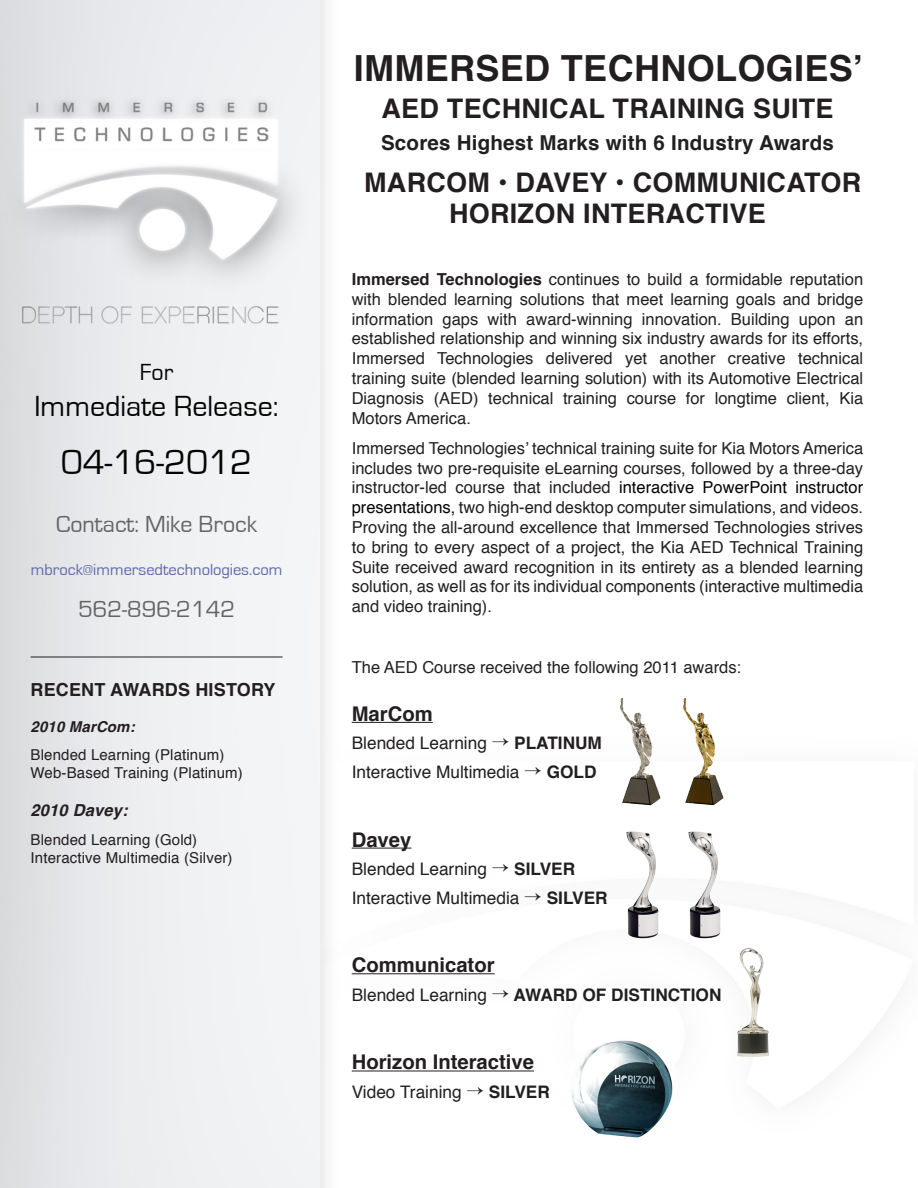
<style>
.page{position:relative;width:918px;height:1188px;background:#fff}
.page>*{position:absolute;margin:0;border:0;box-sizing:border-box;transform-origin:0 0}
.t1{font:700 36px "Helvetica";letter-spacing:.01em;color:#231f20}
.t2{font:36px "Eurostile";color:#040503}
.t3{font:30px "Eurostile";color:#040503}
.t4{font:700 27px/31.5px "Helvetica";letter-spacing:.01em;color:#231f20;text-align:center}
.t5{font:24px "Eurostile";color:#646464}
.t6{font:24px "Eurostile";color:#040503}
.t7{font:700 20.55px "Helvetica";letter-spacing:.01em;color:#231f20}
.t8{font:700 20.25px "Helvetica";color:#231f20}
.t9{font:700 18px "Helvetica";letter-spacing:.01em;color:#231f20}
.t10{font:17.25px "Helvetica";color:#231f20}
.t11{font:700 17.25px "Helvetica";color:#231f20}
.t12{font:16.5px/19.8px "Helvetica";color:#231f20;text-align:justify}
.t13{font:16.5px "Eurostile";color:#6168a7}
.t14{font:italic 700 16.5px "Helvetica";letter-spacing:.01em;color:#231f20}
.t15{font:15px/18px "Helvetica";letter-spacing:.01em;color:#231f20}
.t16{font:italic 700 15px "Helvetica";letter-spacing:.01em;color:#231f20}
.s1{font-weight:700}
.s2{color:#040503}
.s3{font-weight:400}
</style>
<div class="page">
<img style="left:0;top:0;width:890px;height:1188px">
<hr style="left:31px;top:657px;width:252px;height:1px;background:#231f20">
<hr style="left:352px;top:722px;width:81px;height:1px;background:#231f20">
<hr style="left:352px;top:848px;width:59px;height:1px;background:#231f20">
<hr style="left:352px;top:973px;width:143px;height:1px;background:#231f20">
<hr style="left:352px;top:1070px;width:182px;height:1px;background:#231f20">
<img style="left:679px;top:698px;width:50px;height:108px">
<img style="left:617px;top:698px;width:49px;height:108px">
<img style="left:624px;top:831px;width:37px;height:108px">
<img style="left:686px;top:831px;width:37px;height:108px">
<img style="left:555px;top:1024px;width:131px;height:130px">
<img style="left:738px;top:949px;width:31px;height:108px">
<p class="t6" style="left:140px;top:359px;width:35px">For</p>
<p class="t3" style="left:34px;top:390px;width:246px">Immediate Release:</p>
<p class="t2" style="left:61px;top:443px;width:193px">04-16-2012</p>
<p class="t5" style="left:56px;top:511px;width:202px">Contact: Mike Brock</p>
<p class="t13" style="left:31px;top:561px;width:253px">mbrock@immersedtechnologies.com</p>
<p class="t5" style="left:78px;top:596px;width:159px">562-896-2142</p>
<p class="t9" style="left:31px;top:675px;width:246px">RECENT AWARDS HISTORY</p>
<p class="t16" style="left:31px;top:714px;width:106px">2010 MarCom:</p>
<p class="t15" style="left:31px;top:746px;width:214px">Blended Learning (Platinum)<br>Web-Based Training (Platinum)</p>
<p class="t14" style="left:31px;top:797px;width:99px">2010 Davey:</p>
<p class="t15" style="left:31px;top:831px;width:204px">Blended Learning (Gold)<br>Interactive Multimedia (Silver)</p>
<p class="t1" style="left:354px;top:39px;width:511px">IMMERSED TECHNOLOGIES’</p>
<p class="t4" style="left:381px;top:93px;width:454px">AED TECHNICAL TRAINING SUITE</p>
<p class="t7" style="left:381px;top:126px;width:454px">Scores Highest Marks with 6 Industry Awards</p>
<p class="t4" style="left:364px;top:167px;width:499px">MARCOM • DAVEY • COMMUNICATOR<br>HORIZON INTERACTIVE</p>
<p class="t12" style="left:352px;top:270px;width:513px"><span class="s1">Immersed Technologies</span> continues to build a formidable reputation with blended learning solutions that meet learning goals and bridge information gaps with award-winning innovation. Building upon an established relationship and winning six industry awards for its efforts, Immersed Technologies delivered yet another creative technical training suite (blended learning solution) with its Automotive Electrical Diagnosis (AED) technical training course for longtime client, Kia Motors America.</p>
<p class="t12" style="left:352px;top:439px;width:513px">Immersed Technologies’ technical training suite for Kia Motors America includes two pre-requisite eLearning courses, followed by a three-day instructor-led course that included <span class="s2">interactive PowerPoint instructor presentations,</span> two high-end desktop computer simulations, and videos.<br>Proving the all-around excellence that Immersed Technologies strives to bring to every aspect of a project, the Kia AED Technical Training Suite received award recognition in its entirety as a blended learning solution, as well as for its individual components (interactive multimedia and video training).</p>
<p class="t12" style="left:352px;top:658px;width:391px">The AED Course received the following 2011 awards:</p>
<p class="t8" style="left:352px;top:697px;width:82px">MarCom</p>
<p class="t10" style="left:352px;top:730px;width:252px">Blended Learning → <span class="s1">PLATINUM</span></p>
<p class="t10" style="left:352px;top:759px;width:246px">Interactive Multimedia → <span class="s1">GOLD</span></p>
<p class="t8" style="left:352px;top:823px;width:61px">Davey</p>
<p class="t10" style="left:352px;top:856px;width:225px">Blended Learning → <span class="s1">SILVER</span></p>
<p class="t10" style="left:352px;top:884px;width:257px">Interactive Multimedia → <span class="s1">SILVER</span></p>
<p class="t8" style="left:352px;top:949px;width:144px">Communicator</p>
<p class="t11" style="left:352px;top:981px;width:371px"><span class="s3">Blended Learning</span> → AWARD OF DISTINCTION</p>
<p class="t8" style="left:352px;top:1046px;width:184px">Horizon Interactive</p>
<p class="t10" style="left:352px;top:1079px;width:200px">Video Training → <span class="s1">SILVER</span></p>
</div>
